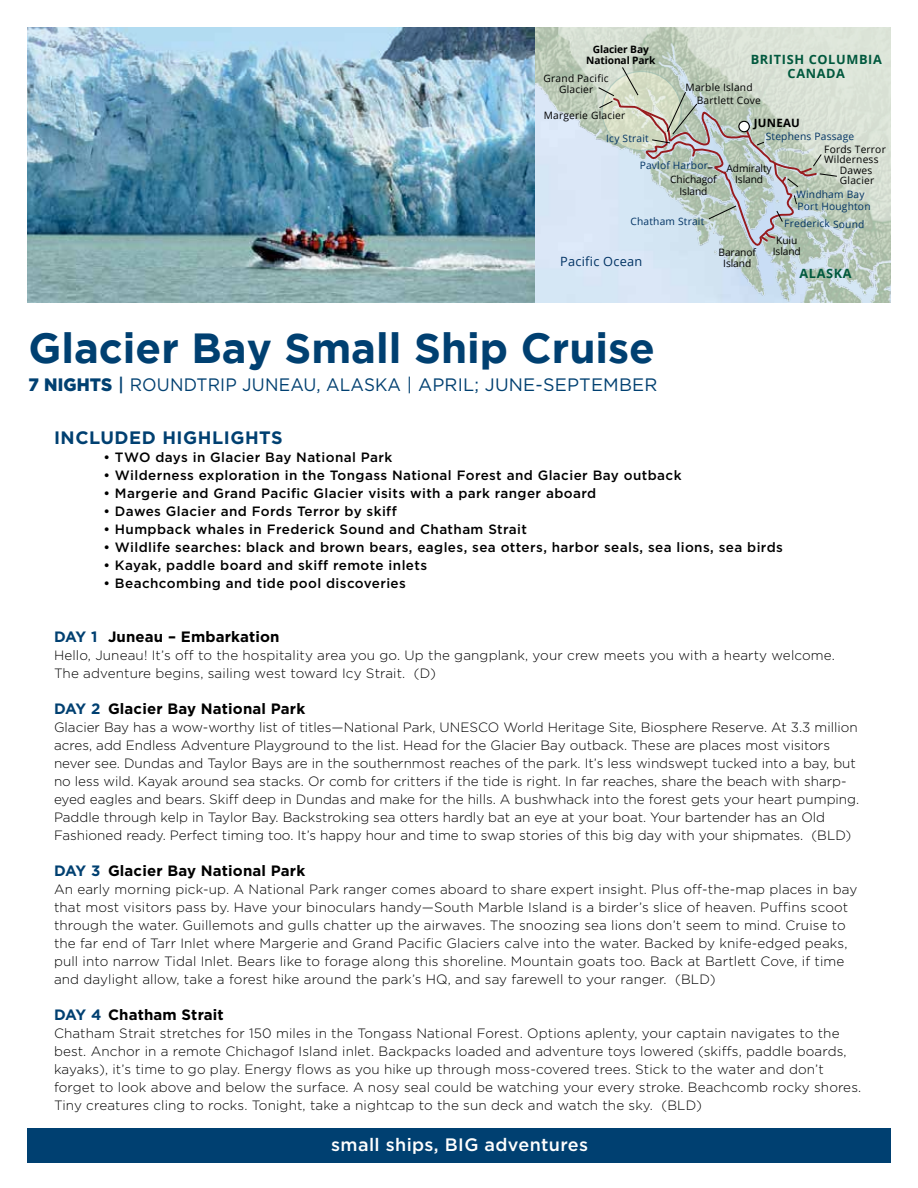
<style>
.page{position:relative;width:918px;height:1188px;background:#fff}
.page>*{position:absolute;margin:0;border:0;box-sizing:border-box;transform-origin:0 0}
.t1{font:700 42px "Gotham";color:#004071}
.t2{font:18px "Gotham HTF";letter-spacing:.01em;color:#004071;scale:.95 1}
.t3{font:500 18px "Gotham HTF";letter-spacing:.02em;color:#fff}
.t4{font:700 18px "Gotham HTF";letter-spacing:.03em;color:#004071}
.t5{font:700 15px "Gotham HTF";letter-spacing:.01em;color:#000}
.t6{font:300 13.5px/18px "Gotham HTF";letter-spacing:.005em;color:#000}
.t7{font:500 13.5px "Gotham HTF";letter-spacing:.03em;color:#000}
.t8{font:700 12.75px/14.2px "Open Sans";letter-spacing:.05em;color:#00583d;text-align:center}
.t9{font:12.75px "Open Sans";letter-spacing:.02em;color:#003263}
.t10{font:700 11.55px "Open Sans";letter-spacing:.02em;color:#000}
.t11{font:10.2px/11.6px "Open Sans";letter-spacing:.02em;color:#000;text-align:center}
.t12{font:10.2px/17.9px "Open Sans";letter-spacing:.02em;color:#003263}
.t13{font:10.2px/11.6px "Open Sans";letter-spacing:-.01em;color:#000;text-align:center}
.t14{font:700 10.2px/11.6px "Open Sans";letter-spacing:-.01em;color:#000;text-align:center}
.s1{font-weight:900}
.s2{font-weight:500}
.s3{color:#004071}
</style>
<div class="page">
<img style="left:27px;top:27px;width:864px;height:276px">
<svg style="left:598px;top:67px;width:240px;height:183px"></svg>
<img style="left:27px;top:154px;width:508px;height:148px">
<div style="left:27px;top:1128px;width:864px;height:34px;background:#004071"></div>
<img style="left:27px;top:27px;width:508px;height:127px">
<p class="t14" style="left:586px;top:43px;width:71px">Glacier Bay<br>National Park</p>
<p class="t11" style="left:544px;top:72px;width:67px">Grand Pacific<br>Glacier</p>
<p class="t11" style="left:544px;top:110px;width:83px">Margerie Glacier</p>
<p class="t8" style="left:751px;top:52px;width:133px">BRITISH COLUMBIA<br>CANADA</p>
<p class="t11" style="left:686px;top:81px;width:69px">Marble Island</p>
<p class="t11" style="left:697px;top:94px;width:66px">Bartlett Cove</p>
<p class="t10" style="left:754px;top:115px;width:47px">JUNEAU</p>
<p class="t12" style="left:606px;top:129px;width:44px">Icy Strait</p>
<p class="t12" style="left:640px;top:156px;width:70px">Pavlof Harbor</p>
<p class="t13" style="left:670px;top:174px;width:48px">Chichagof<br>Island</p>
<p class="t12" style="left:630px;top:212px;width:75px">Chatham Strait</p>
<p class="t12" style="left:766px;top:127px;width:90px">Stephens Passage</p>
<p class="t13" style="left:727px;top:162px;width:47px">Admiralty<br>Island</p>
<p class="t11" style="left:824px;top:143px;width:63px">Fords Terror</p>
<p class="t11" style="left:824px;top:153px;width:56px">Wilderness</p>
<p class="t11" style="left:840px;top:164px;width:34px">Dawes</p>
<p class="t11" style="left:840px;top:174px;width:36px">Glacier</p>
<p class="t12" style="left:796px;top:185px;width:70px">Windham Bay</p>
<p class="t12" style="left:784px;top:197px;width:88px;text-indent:13px">Port Houghton<br>Frederick Sound</p>
<p class="t9" style="left:560px;top:253px;width:84px">Pacific Ocean</p>
<h1 class="t1" style="left:28px;top:324px;width:628px">Glacier Bay Small Ship Cruise</h1>
<h2 class="t2" style="left:28px;top:375px;width:664px"><span class="s1">7 NIGHTS</span> <span class="s2">|</span> ROUNDTRIP JUNEAU, ALASKA | APRIL; JUNE-SEPTEMBER</h2>
<p class="t13" style="left:719px;top:246px;width:39px">Baranof<br>Island</p>
<p class="t13" style="left:773px;top:234px;width:29px">Kuiu<br>Island</p>
<p class="t8" style="left:800px;top:266px;width:54px">ALASKA</p>
<h2 class="t4" style="left:54px;top:427px;width:230px">INCLUDED HIGHLIGHTS</h2>
<p class="t7" style="left:104px;top:450px;width:290px">• TWO days in Glacier Bay National Park</p>
<p class="t7" style="left:104px;top:468px;width:580px">• Wilderness exploration in the Tongass National Forest and Glacier Bay outback</p>
<p class="t7" style="left:104px;top:486px;width:494px">• Margerie and Grand Pacific Glacier visits with a park ranger aboard</p>
<p class="t7" style="left:104px;top:504px;width:295px">• Dawes Glacier and Fords Terror by skiff</p>
<p class="t7" style="left:104px;top:522px;width:425px">• Humpback whales in Frederick Sound and Chatham Strait</p>
<p class="t7" style="left:104px;top:540px;width:681px">• Wildlife searches: black and brown bears, eagles, sea otters, harbor seals, sea lions, sea birds</p>
<p class="t7" style="left:104px;top:558px;width:325px">• Kayak, paddle board and skiff remote inlets</p>
<p class="t7" style="left:104px;top:576px;width:304px">• Beachcombing and tide pool discoveries</p>
<p class="t5" style="left:54px;top:628px;width:227px"><span class="s3">DAY 1</span> Juneau – Embarkation</p>
<p class="t6" style="left:54px;top:646px;width:782px">Hello, Juneau! It’s off to the hospitality area you go. Up the gangplank, your crew meets you with a hearty welcome.<br>The adventure begins, sailing west toward Icy Strait. (D)</p>
<p class="t5" style="left:54px;top:700px;width:253px"><span class="s3">DAY 2</span> Glacier Bay National Park</p>
<p class="t6" style="left:54px;top:718px;width:807px">Glacier Bay has a wow-worthy list of titles—National Park, UNESCO World Heritage Site, Biosphere Reserve. At 3.3 million acres, add Endless Adventure Playground to the list. Head for the Glacier Bay outback. These are places most visitors never see. Dundas and Taylor Bays are in the southernmost reaches of the park. It’s less windswept tucked into a bay, but no less wild. Kayak around sea stacks. Or comb for critters if the tide is right. In far reaches, share the beach with sharp&shy;eyed eagles and bears. Skiff deep in Dundas and make for the hills. A bushwhack into the forest gets your heart pumping.<br>Paddle through kelp in Taylor Bay. Backstroking sea otters hardly bat an eye at your boat. Your bartender has an Old Fashioned ready. Perfect timing too. It’s happy hour and time to swap stories of this big day with your shipmates. (BLD)</p>
<p class="t5" style="left:54px;top:862px;width:253px"><span class="s3">DAY 3</span> Glacier Bay National Park</p>
<p class="t6" style="left:54px;top:880px;width:805px">An early morning pick-up. A National Park ranger comes aboard to share expert insight. Plus off-the-map places in bay that most visitors pass by. Have your binoculars handy—South Marble Island is a birder’s slice of heaven. Puffins scoot through the water. Guillemots and gulls chatter up the airwaves. The snoozing sea lions don’t seem to mind. Cruise to the far end of Tarr Inlet where Margerie and Grand Pacific Glaciers calve into the water. Backed by knife-edged peaks, pull into narrow Tidal Inlet. Bears like to forage along this shoreline. Mountain goats too. Back at Bartlett Cove, if time and daylight allow, take a forest hike around the park’s HQ, and say farewell to your ranger. (BLD)</p>
<p class="t5" style="left:54px;top:1006px;width:171px"><span class="s3">DAY 4</span> Chatham Strait</p>
<p class="t6" style="left:54px;top:1024px;width:809px">Chatham Strait stretches for 150 miles in the Tongass National Forest. Options aplenty, your captain navigates to the best. Anchor in a remote Chichagof Island inlet. Backpacks loaded and adventure toys lowered (skiffs, paddle boards, kayaks), it’s time to go play. Energy flows as you hike up through moss-covered trees. Stick to the water and don’t forget to look above and below the surface. A nosy seal could be watching your every stroke. Beachcomb rocky shores.<br>Tiny creatures cling to rocks. Tonight, take a nightcap to the sun deck and watch the sky. (BLD)</p>
<h2 class="t3" style="left:331px;top:1134px;width:258px">small ships, BIG adventures</h2>
</div>
